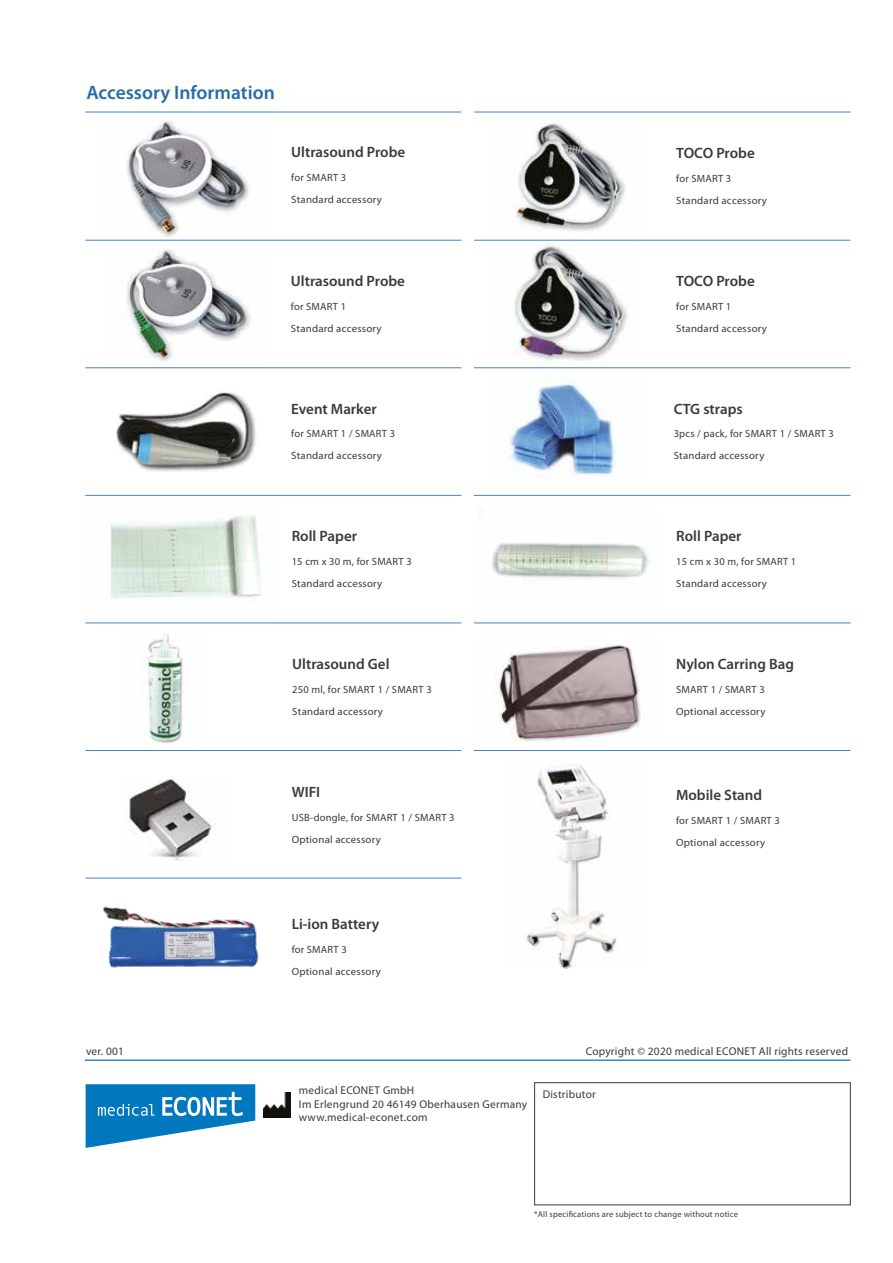
<style>
.page{position:relative;width:893px;height:1263px;background:#fff}
.page>*{position:absolute;margin:0;border:0;box-sizing:border-box;transform-origin:0 0}
.t1{font:600 19.5px "Myriad Pro";color:#276ca7}
.t2{font:600 15px "Myriad Pro";color:#373b3c}
.t3{font:11.25px/13.5px "Myriad Pro";letter-spacing:.02em;color:#393b3b}
.t4{font:10.5px "Myriad Pro";letter-spacing:.02em;color:#373b3c}
.t5{font:10.5px "Myriad Pro";letter-spacing:.02em;color:#373b3b}
.t6{font:8.55px "Myriad Pro";letter-spacing:.02em;color:#393b3b}
</style>
<div class="page">
<img style="left:104px;top:239px;width:161px;height:123px">
<img style="left:126px;top:121px;width:123px;height:116px">
<svg style="left:86px;top:1084px;width:169px;height:64px"></svg>
<div style="left:534px;top:1082px;width:317px;height:123px;border:1px solid #393b3b"></div>
<hr style="left:85px;top:1059px;width:765px;height:2px;background:#4085c6">
<img style="left:263px;top:1092px;width:27px;height:25px">
<img style="left:495px;top:645px;width:146px;height:96px">
<img style="left:515px;top:123px;width:111px;height:108px">
<img style="left:514px;top:243px;width:114px;height:120px">
<img style="left:116px;top:392px;width:140px;height:80px">
<img style="left:509px;top:373px;width:106px;height:104px">
<img style="left:110px;top:516px;width:151px;height:83px">
<img style="left:492px;top:543px;width:158px;height:35px">
<img style="left:125px;top:622px;width:79px;height:121px">
<img style="left:524px;top:764px;width:93px;height:205px">
<img style="left:124px;top:779px;width:91px;height:81px">
<img style="left:103px;top:906px;width:156px;height:62px">
<hr style="left:85px;top:240px;width:376px;height:1px;background:#4085c6">
<hr style="left:85px;top:495px;width:376px;height:1px;background:#4085c6">
<hr style="left:474px;top:240px;width:376px;height:1px;background:#4085c6">
<hr style="left:474px;top:495px;width:376px;height:1px;background:#4085c6">
<hr style="left:85px;top:112px;width:376px;height:1px;background:#4085c6">
<hr style="left:474px;top:112px;width:376px;height:1px;background:#4085c6">
<hr style="left:85px;top:367px;width:376px;height:1px;background:#4085c6">
<hr style="left:474px;top:367px;width:376px;height:1px;background:#4085c6">
<hr style="left:86px;top:623px;width:376px;height:1px;background:#4085c6">
<hr style="left:474px;top:623px;width:377px;height:1px;background:#4085c6">
<hr style="left:86px;top:750px;width:376px;height:1px;background:#4085c6">
<hr style="left:474px;top:750px;width:377px;height:1px;background:#4085c6">
<hr style="left:86px;top:878px;width:376px;height:1px;background:#4085c6">
<h1 class="t1" style="left:86px;top:80px;width:190px">Accessory Information</h1>
<h2 class="t2" style="left:291px;top:143px;width:115px">Ultrasound Probe</h2>
<p class="t5" style="left:291px;top:171px;width:57px">for SMART 3</p>
<p class="t4" style="left:291px;top:194px;width:92px">Standard accessory</p>
<h2 class="t2" style="left:291px;top:272px;width:115px">Ultrasound Probe</h2>
<p class="t5" style="left:291px;top:301px;width:57px">for SMART 1</p>
<p class="t4" style="left:291px;top:323px;width:92px">Standard accessory</p>
<h2 class="t2" style="left:291px;top:399px;width:87px">Event Marker</h2>
<p class="t5" style="left:291px;top:428px;width:105px">for SMART 1 / SMART 3</p>
<p class="t4" style="left:291px;top:450px;width:92px">Standard accessory</p>
<h2 class="t2" style="left:292px;top:527px;width:67px">Roll Paper</h2>
<p class="t5" style="left:292px;top:556px;width:122px">15 cm x 30 m, for SMART 3</p>
<p class="t4" style="left:292px;top:578px;width:92px">Standard accessory</p>
<h2 class="t2" style="left:292px;top:654px;width:99px">Ultrasound Gel</h2>
<p class="t5" style="left:292px;top:683px;width:141px">250 ml, for SMART 1 / SMART 3</p>
<p class="t4" style="left:292px;top:705px;width:92px">Standard accessory</p>
<h2 class="t2" style="left:292px;top:782px;width:30px">WIFI</h2>
<p class="t5" style="left:292px;top:811px;width:165px">USB-dongle, for SMART 1 / SMART 3</p>
<p class="t4" style="left:292px;top:833px;width:91px">Optional accessory</p>
<h2 class="t2" style="left:292px;top:914px;width:89px">Li-ion Battery</h2>
<p class="t5" style="left:292px;top:943px;width:57px">for SMART 3</p>
<p class="t4" style="left:292px;top:965px;width:91px">Optional accessory</p>
<h2 class="t2" style="left:676px;top:143px;width:80px">TOCO Probe</h2>
<p class="t5" style="left:676px;top:172px;width:57px">for SMART 3</p>
<p class="t4" style="left:676px;top:194px;width:92px">Standard accessory</p>
<h2 class="t2" style="left:676px;top:272px;width:80px">TOCO Probe</h2>
<p class="t5" style="left:676px;top:301px;width:57px">for SMART 1</p>
<p class="t4" style="left:676px;top:323px;width:92px">Standard accessory</p>
<h2 class="t2" style="left:674px;top:399px;width:71px">CTG straps</h2>
<p class="t5" style="left:674px;top:428px;width:162px">3pcs / pack, for SMART 1 / SMART 3</p>
<p class="t4" style="left:674px;top:450px;width:92px">Standard accessory</p>
<h2 class="t2" style="left:676px;top:527px;width:67px">Roll Paper</h2>
<p class="t5" style="left:676px;top:556px;width:122px">15 cm x 30 m, for SMART 1</p>
<p class="t4" style="left:676px;top:578px;width:92px">Standard accessory</p>
<h2 class="t2" style="left:676px;top:654px;width:119px">Nylon Carring Bag</h2>
<p class="t5" style="left:676px;top:683px;width:90px">SMART 1 / SMART 3</p>
<p class="t4" style="left:676px;top:705px;width:91px">Optional accessory</p>
<h2 class="t2" style="left:676px;top:786px;width:88px">Mobile Stand</h2>
<p class="t5" style="left:676px;top:815px;width:105px">for SMART 1 / SMART 3</p>
<p class="t4" style="left:676px;top:837px;width:91px">Optional accessory</p>
<p class="t3" style="left:86px;top:1045px;width:39px">ver. 001</p>
<p class="t3" style="left:586px;top:1045px;width:264px">Copyright © 2020 medical ECONET All rights reserved</p>
<p class="t3" style="left:299px;top:1084px;width:230px">medical ECONET GmbH<br>Im Erlengrund 20 46149 Oberhausen Germany www.medical-econet.com</p>
<p class="t3" style="left:543px;top:1088px;width:55px">Distributor</p>
<p class="t6" style="left:534px;top:1209px;width:205px">*All specifications are subject to change without notice</p>
</div>
